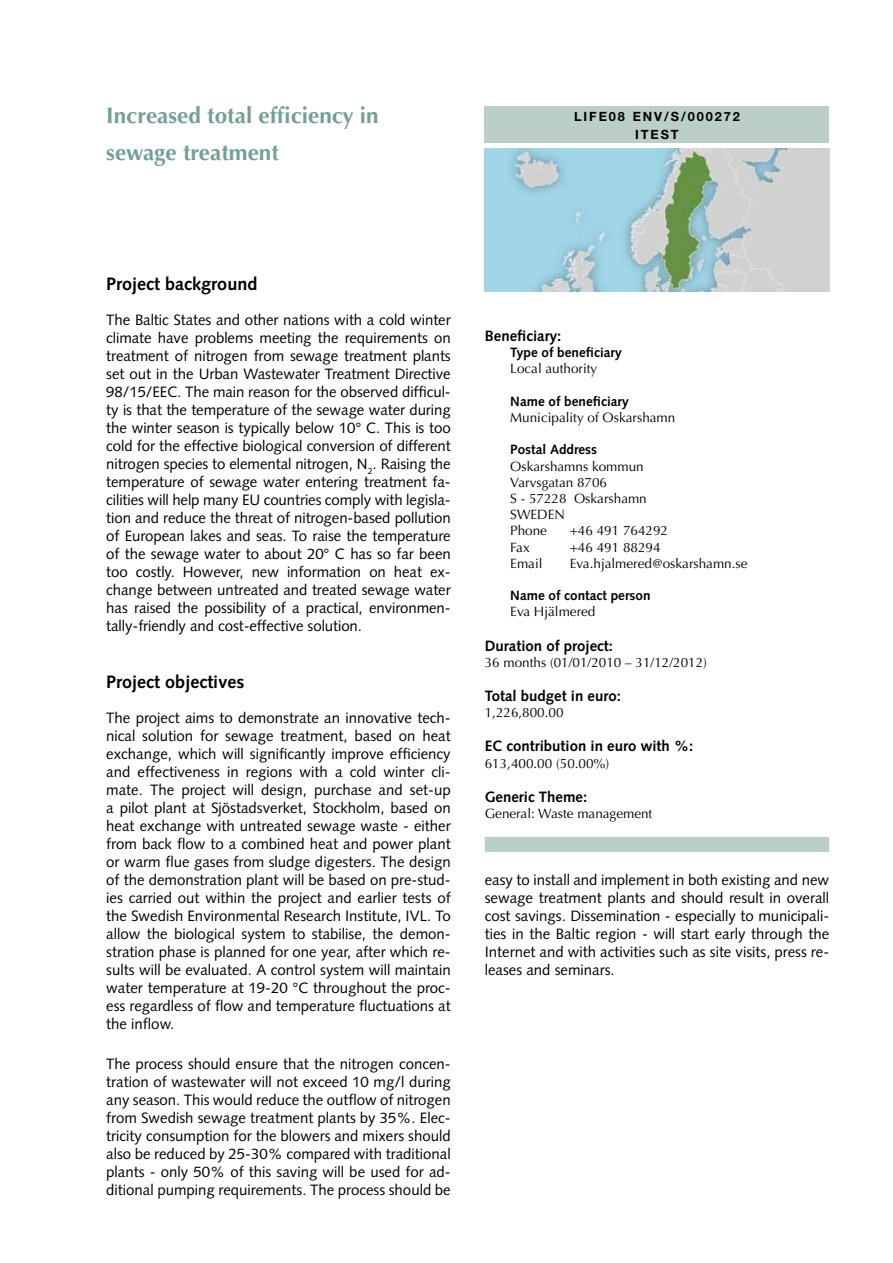
<style>
.page{position:relative;width:893px;height:1263px;background:#fff}
.page>*{position:absolute;margin:0;border:0;box-sizing:border-box;transform-origin:0 0}
.Titre{font:700 22.5px/37.5px "Optima";color:#72a096}
.sous_titre{font:700 18px "Syntax";color:#000}
.body{font:15px/18px "Syntax";color:#000;text-align:justify}
.Titre_contact{font:700 15px "Syntax";color:#000}
.bodyContactMarge{font:13.5px "Optima";color:#000}
.BodyContact{font:13.5px "Optima";color:#000}
.sstitreContact{font:700 13.5px "Syntax";color:#000}
.pays{font:13.5px "Optima";color:#000}
.life_n_project{font:700 12.75px/18px "Helvetica Neue";letter-spacing:.15em;color:#000;text-align:center}
</style>
<div class="page">
<svg style="left:484px;top:148px;width:346px;height:1px"></svg>
<img style="left:485px;top:149px;width:344px;height:142px">
<div style="left:485px;top:106px;width:344px;height:37px;background:#bbceca"></div>
<div style="left:485px;top:837px;width:344px;height:15px;background:#bbceca"></div>
<p class="Titre" style="left:106px;top:97px;width:274px">Increased total efficiency in sewage treatment</p>
<p class="life_n_project" style="left:574px;top:107px;width:167px">LIFE08 ENV/S/000272<br>ITEST</p>
<p class="sous_titre" style="left:106px;top:273px;width:153px">Project background</p>
<p class="body" style="left:106px;top:311px;width:346px">The Baltic States and other nations with a cold winter climate have problems meeting the requirements on treatment of nitrogen from sewage treatment plants set out in the Urban Wastewater Treatment Directive 98/15/EEC. The main reason for the observed difficul&shy;ty is that the temperature of the sewage water during the winter season is typically below 10° C. This is too cold for the effective biological conversion of different nitrogen species to elemental nitrogen, N<sub>2</sub>. Raising the temperature of sewage water entering treatment fa&shy;cilities will help many EU countries comply with legisla&shy;tion and reduce the threat of nitrogen-based pollution of European lakes and seas. To raise the temperature of the sewage water to about 20° C has so far been too costly. However, new information on heat ex&shy;change between untreated and treated sewage water has raised the possibility of a practical, environmen&shy;tally-friendly and cost-effective solution.</p>
<p class="sous_titre" style="left:106px;top:672px;width:139px">Project objectives</p>
<p class="body" style="left:106px;top:709px;width:346px">The project aims to demonstrate an innovative tech&shy;nical solution for sewage treatment, based on heat exchange, which will significantly improve efficiency and effectiveness in regions with a cold winter cli&shy;mate. The project will design, purchase and set-up a pilot plant at Sjöstadsverket, Stockholm, based on heat exchange with untreated sewage waste - either from back flow to a combined heat and power plant or warm flue gases from sludge digesters. The design of the demonstration plant will be based on pre-stud&shy;ies carried out within the project and earlier tests of the Swedish Environmental Research Institute, IVL. To allow the biological system to stabilise, the demon&shy;stration phase is planned for one year, after which re&shy;sults will be evaluated. A control system will maintain water temperature at 19-20 °C throughout the proc&shy;ess regardless of flow and temperature fluctuations at the inflow.</p>
<p class="body" style="left:106px;top:1055px;width:346px">The process should ensure that the nitrogen concen&shy;tration of wastewater will not exceed 10 mg/l during any season. This would reduce the outflow of nitrogen from Swedish sewage treatment plants by 35%. Elec&shy;tricity consumption for the blowers and mixers should also be reduced by 25-30% compared with traditional plants - only 50% of this saving will be used for ad&shy;ditional pumping requirements. The process should be</p>
<p class="Titre_contact" style="left:485px;top:327px;width:78px">Beneficiary:</p>
<p class="sstitreContact" style="left:510px;top:345px;width:113px">Type of beneficiary</p>
<p class="bodyContactMarge" style="left:510px;top:361px;width:89px">Local authority</p>
<p class="sstitreContact" style="left:510px;top:393px;width:120px">Name of beneficiary</p>
<p class="bodyContactMarge" style="left:510px;top:409px;width:167px">Municipality of Oskarshamn</p>
<p class="sstitreContact" style="left:510px;top:442px;width:88px">Postal Address</p>
<p class="bodyContactMarge" style="left:510px;top:458px;width:135px">Oskarshamns kommun</p>
<p class="bodyContactMarge" style="left:510px;top:474px;width:98px">Varvsgatan 8706</p>
<p class="bodyContactMarge" style="left:510px;top:490px;width:138px">S - 57228 Oskarshamn</p>
<p class="pays" style="left:510px;top:507px;width:56px">SWEDEN</p>
<p class="bodyContactMarge" style="left:510px;top:523px;width:38px">Phone</p>
<p class="bodyContactMarge" style="left:570px;top:523px;width:100px">+46 491 764292</p>
<p class="bodyContactMarge" style="left:510px;top:539px;width:21px">Fax</p>
<p class="bodyContactMarge" style="left:570px;top:539px;width:92px">+46 491 88294</p>
<p class="bodyContactMarge" style="left:510px;top:555px;width:34px">Email</p>
<p class="bodyContactMarge" style="left:570px;top:555px;width:179px">Eva.hjalmered@oskarshamn.se</p>
<p class="sstitreContact" style="left:510px;top:588px;width:142px">Name of contact person</p>
<p class="bodyContactMarge" style="left:510px;top:604px;width:87px">Eva Hjälmered</p>
<p class="Titre_contact" style="left:485px;top:637px;width:130px">Duration of project:</p>
<p class="BodyContact" style="left:485px;top:654px;width:224px">36 months (01/01/2010 – 31/12/2012)</p>
<p class="Titre_contact" style="left:485px;top:687px;width:138px">Total budget in euro:</p>
<p class="BodyContact" style="left:485px;top:705px;width:80px">1,226,800.00</p>
<p class="Titre_contact" style="left:485px;top:738px;width:210px">EC contribution in euro with %:</p>
<p class="BodyContact" style="left:485px;top:755px;width:126px">613,400.00 (50.00%)</p>
<p class="Titre_contact" style="left:485px;top:788px;width:104px">Generic Theme:</p>
<p class="BodyContact" style="left:485px;top:805px;width:169px">General: Waste management</p>
<p class="body" style="left:485px;top:871px;width:346px">easy to install and implement in both existing and new sewage treatment plants and should result in overall cost savings. Dissemination - especially to municipali&shy;ties in the Baltic region - will start early through the Internet and with activities such as site visits, press re&shy;leases and seminars.</p>
</div>
